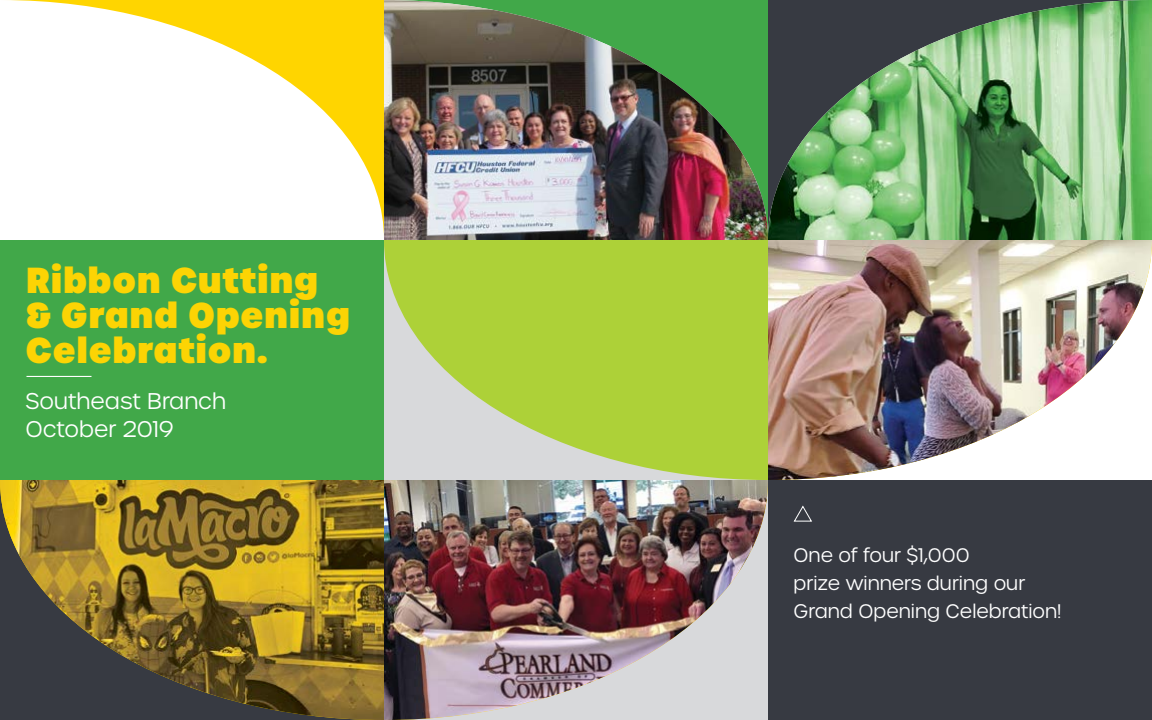
<style>
.page{position:relative;width:1152px;height:720px;background:#fff}
.page>*{position:absolute;margin:0;border:0;box-sizing:border-box;transform-origin:0 0}
.t1{font:800 35px/35px "Urbane";color:#fcd404}
.t2{font:300 22px/28px "Urbane";color:#fff}
.t3{font:300 19px/28px "Urbane";color:#fff}
</style>
<div class="page">
<div style="left:0;top:240px;width:384px;height:240px;background:#41a849"></div>
<div style="left:768px;top:480px;width:384px;height:240px;background:#373a42"></div>
<svg style="left:9px;top:0;width:375px;height:236px"></svg>
<img style="left:768px;top:240px;width:384px;height:240px">
<img style="left:768px;top:0;width:384px;height:240px">
<hr style="left:26px;top:376px;width:66px;height:1px;background:#fff">
<svg style="left:793px;top:505px;width:19px;height:17px"></svg>
<div style="left:0;top:658px;width:245px;height:62px;background:#373a42"></div>
<img style="left:0;top:480px;width:245px;height:178px">
<img style="left:245px;top:480px;width:139px;height:240px">
<img style="left:125px;top:657px;width:120px;height:47px">
<img style="left:384px;top:480px;width:384px;height:240px">
<svg style="left:384px;top:240px;width:384px;height:240px;background:#b6d25b"></svg>
<img style="left:384px;top:0;width:384px;height:240px">
<h1 class="t1" style="left:26px;top:263px;width:327px">Ribbon Cutting &amp; Grand Opening<br>Celebration.</h1>
<p class="t2" style="left:26px;top:387px;width:202px">Southeast Branch<br>October 2019</p>
<p class="t3" style="left:794px;top:541px;width:269px">One of four $1,000<br>prize winners during our<br>Grand Opening Celebration!</p>
</div>
